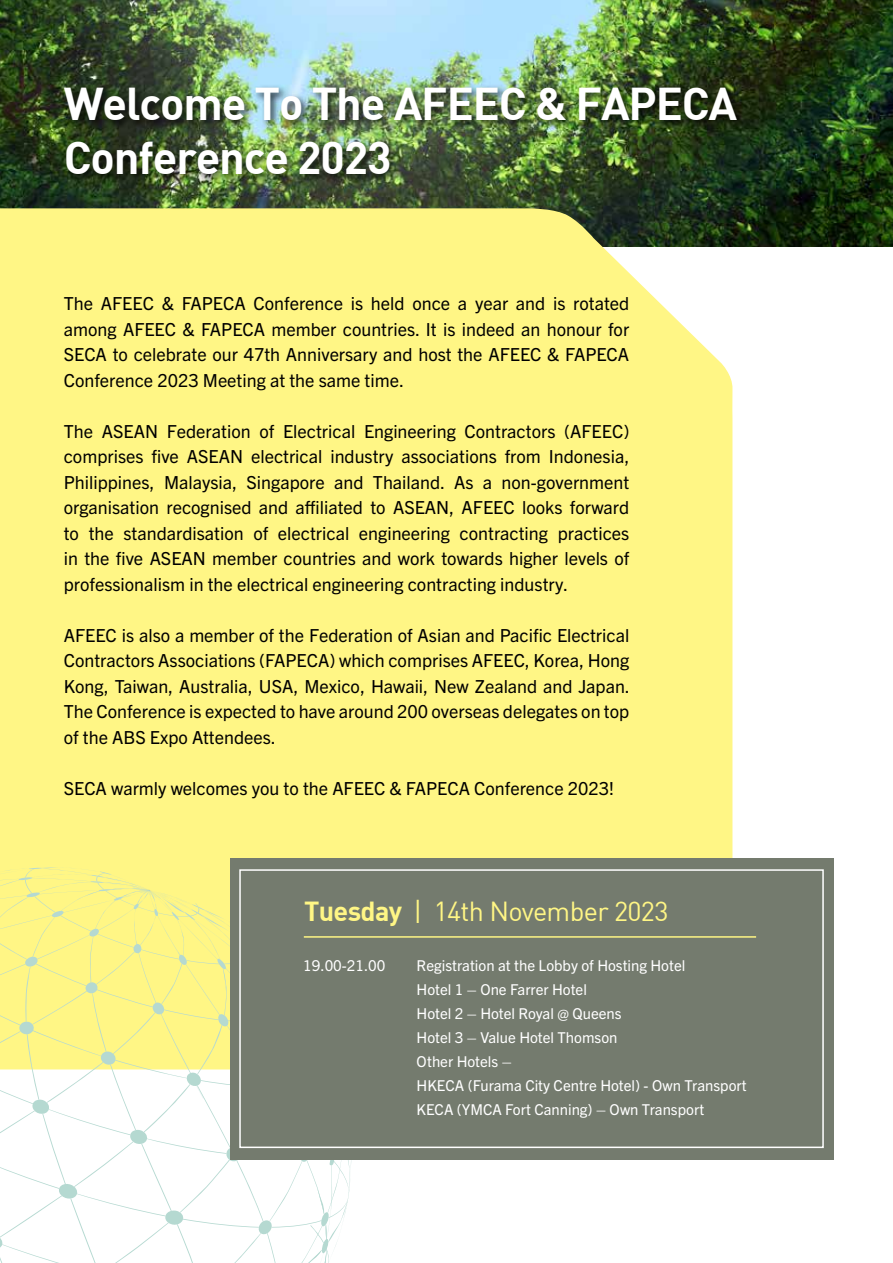
<style>
.page{position:relative;width:893px;height:1263px;background:#fff}
.page>*{position:absolute;margin:0;border:0;box-sizing:border-box;transform-origin:0 0}
.t1{font:45px/54px "DIN Bold";letter-spacing:-.025em;color:#fff}
.t2{font:27px "DIN";letter-spacing:-.025em;color:#fff685}
.t3{font:18px/25.5px "Trade Gothic Next LT Pro";color:#000;text-align:justify}
.t4{font:15px/24px "Trade Gothic Next LT Pro";color:#fff}
.s1{font-family:"DIN Bold"}
</style>
<div class="page">
<img style="left:0;top:0;width:893px;height:247px">
<div style="left:0;top:208px;width:733px;height:659px;background:#fff685"></div>
<svg style="left:0;top:867px;width:351px;height:396px"></svg>
<div style="left:230px;top:858px;width:603px;height:301px;background:#747b6e"></div>
<div style="left:61px;top:84px;width:686px;height:101px;background:#000;opacity:.75"></div>
<div style="left:239px;top:869px;width:585px;height:279px;border:2px solid #fff"></div>
<hr style="left:304px;top:936px;width:452px;height:2px;background:#fff685">
<h1 class="t1" style="left:64px;top:75px;width:675px">Welcome To The AFEEC &amp; FAPECA<br>Conference 2023</h1>
<p class="t3" style="left:64px;top:290px;width:567px">The AFEEC &amp; FAPECA Conference is held once a year and is rotated among AFEEC &amp; FAPECA member countries. It is indeed an honour for SECA to celebrate our 47th Anniversary and host the AFEEC &amp; FAPECA Conference 2023 Meeting at the same time.</p>
<p class="t3" style="left:64px;top:417px;width:567px">The ASEAN Federation of Electrical Engineering Contractors (AFEEC) comprises five ASEAN electrical industry associations from Indonesia, Philippines, Malaysia, Singapore and Thailand. As a non-government organisation recognised and affiliated to ASEAN, AFEEC looks forward to the standardisation of electrical engineering contracting practices in the five ASEAN member countries and work towards higher levels of professionalism in the electrical engineering contracting industry.</p>
<p class="t3" style="left:64px;top:621px;width:568px">AFEEC is also a member of the Federation of Asian and Pacific Electrical Contractors Associations (FAPECA) which comprises AFEEC, Korea, Hong Kong, Taiwan, Australia, USA, Mexico, Hawaii, New Zealand and Japan.<br>The Conference is expected to have around 200 overseas delegates on top of the ABS Expo Attendees.</p>
<p class="t3" style="left:64px;top:774px;width:552px">SECA warmly welcomes you to the AFEEC &amp; FAPECA Conference 2023!</p>
<h2 class="t2" style="left:304px;top:894px;width:366px"><span class="s1">Tuesday</span> | 14th November 2023</h2>
<p class="t4" style="left:303px;top:952px;width:84px">19.00-21.00</p>
<p class="t4" style="left:417px;top:952px;width:332px">Registration at the Lobby of Hosting Hotel<br>Hotel 1 – One Farrer Hotel<br>Hotel 2 – Hotel Royal @ Queens<br>Hotel 3 – Value Hotel Thomson<br>Other Hotels –<br>HKECA (Furama City Centre Hotel) - Own Transport<br>KECA (YMCA Fort Canning) – Own Transport</p>
</div>
